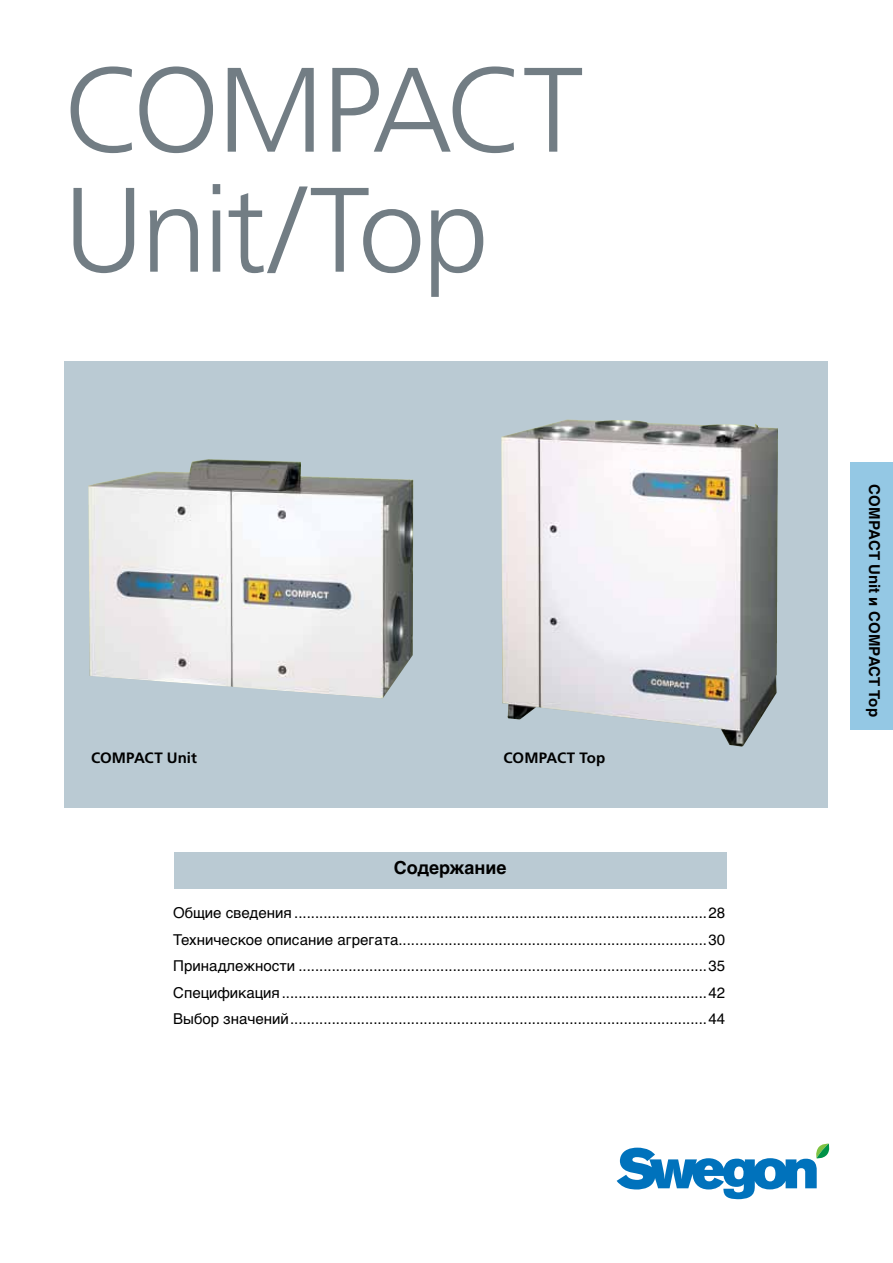
<style>
.page{position:relative;width:893px;height:1263px;background:#fff}
.page>*{position:absolute;margin:0;border:0;box-sizing:border-box;transform-origin:0 0}
.t1{font:300 120px/120px "Frutiger";letter-spacing:-.03em;color:#727d84}
.t2{font:700 18px "Helvetica Cyr";color:#000}
.t3{font:15px/26.5px "Helvetica Cyr Upright";color:#000;text-align:justify}
.t4{font:700 15px "Helvetica Cyr";letter-spacing:.005em;color:#000}
.t5{font:700 15px "Frutiger";color:#000}
</style>
<div class="page">
<div style="left:174px;top:853px;width:553px;height:36px;background:#bacad3"></div>
<svg style="left:64px;top:361px;width:764px;height:447px;fill:#bacad3"></svg>
<img style="left:88px;top:459px;width:120px;height:224px">
<img style="left:501px;top:420px;width:66px;height:299px">
<svg style="left:617px;top:1143px;width:212px;height:56px"></svg>
<div style="left:850px;top:462px;width:43px;height:267px;background:#94c8e4"></div>
<h1 class="t1" style="left:64px;top:52px;width:521px">COMPACT<br>Unit/Top</h1>
<p class="t5" style="left:91px;top:748px;width:107px">COMPACT Unit</p>
<p class="t5" style="left:503px;top:748px;width:103px">COMPACT Top</p>
<p class="t2" style="left:394px;top:857px;width:114px">Содержание</p>
<p class="t3" style="left:173px;top:900px;width:553px">Общие сведения ...................................................................................................28<br>Техническое описание агрегата..........................................................................30<br>Принадлежности ..................................................................................................35<br>Спецификация......................................................................................................42<br>Выбор значений....................................................................................................44</p>
<p class="t4" style="left:883px;top:484px;width:234px;rotate:90deg">COMPACT Unit и COMPACT Top</p>
</div>
